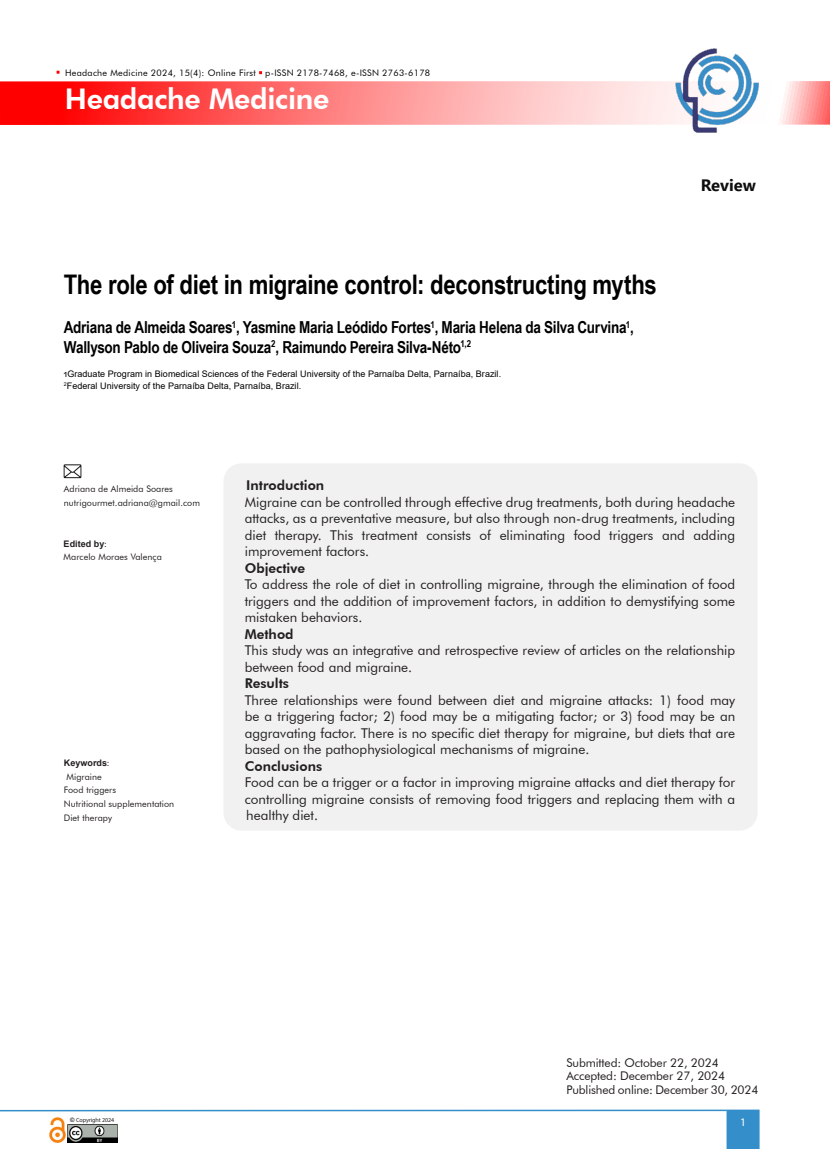
<style>
.page{position:relative;width:830px;height:1149px;background:#fff}
.page>*{position:absolute;margin:0;border:0;box-sizing:border-box;transform-origin:0 0}
.t1{font:800 28.5px "Futura BT";letter-spacing:-.01em;color:#fff}
.t2{font:700 27px "Arial Narrow";letter-spacing:-.01em;color:#000}
.t3{font:700 16.5px "Arial Narrow";letter-spacing:-.015em;color:#000}
.t4{font:700 16.5px "Segoe UI";letter-spacing:-.005em;color:#0d0d0d}
.t5{font:13.5px/16.5px "Futura BT";color:#231f20;text-align:justify}
.t6{font:800 13.5px "Futura BT";color:#231f20}
.texto{font:12px "Futura BT";letter-spacing:-.01em;color:#231f20}
.t7{font:11.55px "Myriad Pro";color:#fff}
.texto-2{font:9px "Arial";letter-spacing:.005em;color:#000}
.texto-3{font:9px "Futura BT";letter-spacing:.005em;color:#231f20}
.t8{font:9px "Futura BT";letter-spacing:.03em;color:#040503}
.texto-4{font:700 9px "Arial";letter-spacing:.005em;color:#231f20}
.t9{font:6px "Myriad Pro";letter-spacing:-.005em;color:#231f20}
.s1{font-family:"Myriad Pro";font-weight:400}
.s2{font-family:"Arial";font-weight:700}
</style>
<div class="page">
<svg style="left:0;top:81px;width:829px;height:44px;background:#ff8383"></svg>
<svg style="left:726px;top:1109px;width:33px;height:39px"></svg>
<hr style="left:0;top:1109px;width:726px;height:1px;background:#338eca">
<img style="left:67px;top:1124px;width:50px;height:18px">
<img style="left:49px;top:1117px;width:17px;height:25px">
<img style="left:674px;top:48px;width:85px;height:85px">
<div style="left:223px;top:463px;width:534px;height:367px;background:#f1f1f2;border-radius:18px"></div>
<img style="left:64px;top:464px;width:18px;height:14px">
<p class="t8" style="left:65px;top:67px;width:366px">Headache Medicine 2024, 15(4): Online First p-ISSN 2178-7468, e-ISSN 2763-6178</p>
<h1 class="t1" style="left:65px;top:81px;width:266px">Headache Medicine</h1>
<p class="t2" style="left:64px;top:264px;width:594px">The role of diet in migraine control: deconstructing myths</p>
<p class="t3" style="left:64px;top:315px;width:571px">Adriana de Almeida Soares<sup>1</sup>, Yasmine Maria Leódido Fortes<sup>1</sup>, Maria Helena da Silva Curvina<sup>1</sup>,</p>
<p class="t3" style="left:64px;top:334px;width:409px">Wallyson Pablo de Oliveira Souza<sup>2</sup>, Raimundo Pereira Silva-Néto<sup>1,2</sup></p>
<p class="texto-2" style="left:64px;top:367px;width:438px">1Graduate Program in Biomedical Sciences of the Federal University of the Parnaíba Delta, Parnaíba, Brazil.</p>
<p class="texto-2" style="left:64px;top:379px;width:239px"><sup>2</sup>Federal University of the Parnaíba Delta, Parnaíba, Brazil.</p>
<p class="t4" style="left:700px;top:169px;width:56px">Review</p>
<p class="texto-3" style="left:64px;top:483px;width:111px">Adriana de Almeida Soares</p>
<p class="texto-3" style="left:64px;top:497px;width:138px">nutrigourmet.adriana@gmail.com</p>
<p class="texto-4" style="left:64px;top:537px;width:44px">Edited by<span class="s1">:</span></p>
<p class="texto-3" style="left:64px;top:551px;width:100px">Marcelo Moraes Valença</p>
<p class="texto-4" style="left:64px;top:756px;width:47px">Keywords<span class="s1">:</span></p>
<p class="texto-3" style="left:66px;top:771px;width:37px">Migraine</p>
<p class="texto-3" style="left:64px;top:784px;width:54px">Food triggers</p>
<p class="texto-3" style="left:64px;top:798px;width:112px">Nutritional supplementation</p>
<p class="texto-3" style="left:64px;top:811px;width:50px">Diet therapy</p>
<p class="t6" style="left:246px;top:477px;width:79px">Introduction</p>
<p class="t5" style="left:244px;top:493px;width:491px">Migraine can be controlled through effective drug treatments, both during headache attacks, as a preventative measure, but also through non-drug treatments, including diet therapy. This treatment consists of eliminating food triggers and adding improvement factors.</p>
<p class="t6" style="left:244px;top:559px;width:62px">Objective</p>
<p class="t5" style="left:244px;top:576px;width:491px">To address the role of diet in controlling migraine, through the elimination of food triggers and the addition of improvement factors, in addition to demystifying some mistaken behaviors.</p>
<p class="t6" style="left:244px;top:625px;width:50px">Method</p>
<p class="t5" style="left:244px;top:642px;width:491px">This study was an integrative and retrospective review of articles on the relationship between food and migraine.</p>
<p class="t6" style="left:244px;top:675px;width:46px">Results</p>
<p class="t5" style="left:244px;top:691px;width:492px">Three relationships were found between diet and migraine attacks: 1) food may be a triggering factor; 2) food may be a mitigating factor; or 3) food may be an aggravating factor. There is no specific diet therapy for migraine, but diets that are based on the pathophysiological mechanisms of migraine.</p>
<p class="t6" style="left:244px;top:757px;width:79px">Conclusions</p>
<p class="t5" style="left:244px;top:774px;width:492px">Food can be a trigger or a factor in improving migraine attacks and diet therapy for controlling migraine consists of removing food triggers and replacing them with a healthy diet.</p>
<p class="t9" style="left:70px;top:1115px;width:46px"><span class="s2">©</span> Copyright 2024</p>
<p class="texto" style="left:566px;top:1054px;width:154px">Submitted: October 22, 2024</p>
<p class="texto" style="left:566px;top:1068px;width:160px">Accepted: December 27, 2024</p>
<p class="texto" style="left:566px;top:1081px;width:193px">Published online: December 30, 2024</p>
<p class="t7" style="left:739px;top:1114px;width:7px">1</p>
</div>
